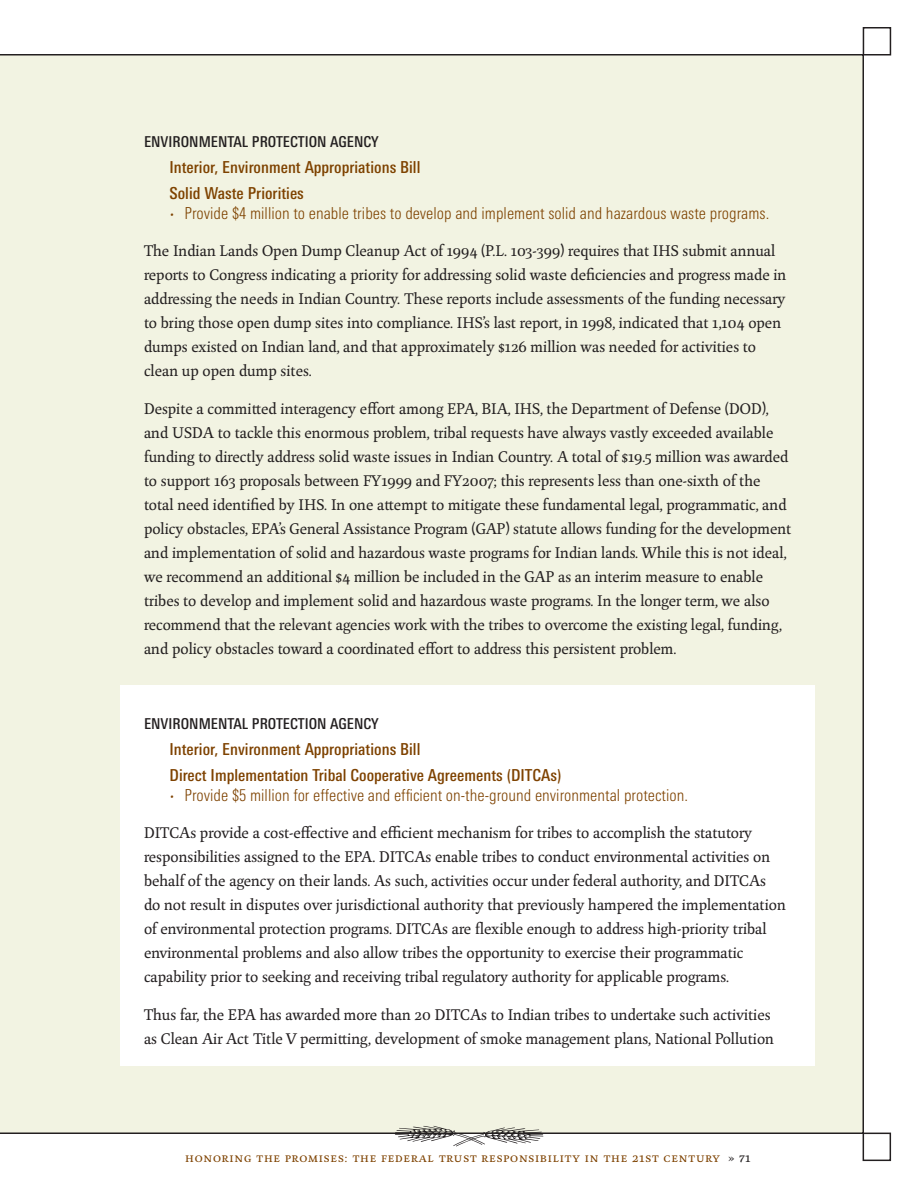
<style>
.page{position:relative;width:918px;height:1188px;background:#fff}
.page>*{position:absolute;margin:0;border:0;box-sizing:border-box;transform-origin:0 0}
.t1{font:16.5px/24px "Huronia Std";color:#231f20}
.t2{font:16.5px/24px "Huronia Std";letter-spacing:.03em;color:#231f20}
.t3{font:300 condensed 16.5px "LT Univers";color:#7e4200}
.t4{font:500 condensed 16.5px "LT Univers";color:#7e4200}
.t5{font:16.5px "Huronia Std";letter-spacing:.035em;color:#231f20}
.t6{font:500 condensed 15px "LT Univers";color:#231f20}
.t7{font:13.5px "Huronia Std";letter-spacing:.06em;color:#7e4200}
.s1{font-family:"Huronia Std";font-weight:400;font-stretch:normal}
.s2{color:#231f20}
</style>
<div class="page">
<div style="left:0;top:54px;width:864px;height:1080px;background:#f2f3e2"></div>
<div style="left:863px;top:1133px;width:28px;height:28px;border:2px solid #231f20"></div>
<div style="left:863px;top:27px;width:28px;height:29px;border:2px solid #231f20"></div>
<div style="left:120px;top:685px;width:694px;height:381px;background:#fff"></div>
<svg style="left:395px;top:1125px;width:148px;height:9px"></svg>
<p class="t6" style="left:144px;top:133px;width:10px">Environm</p>
<p class="t6" style="left:211px;top:133px;width:88px">ental Protection</p>
<p class="t6" style="left:330px;top:133px;width:33px">Agency</p>
<p class="t4" style="left:169px;top:157px;width:252px">Interior, Environment Appropriations Bill</p>
<p class="t4" style="left:169px;top:184px;width:136px">Solid Waste Priorities</p>
<p class="t3" style="left:170px;top:203px;width:601px"><span class="s1">•</span> Provide $4 million to enable tribes to develop and implement solid and hazardous waste programs.</p>
<p class="t1" style="left:144px;top:238px;width:644px">The Indian Lands Open Dump Cleanup Act of 1994 (P.L. 103-399) requires that IHS submit annual reports to Congress indicating a priority for addressing solid waste deficiencies and progress made in addressing the needs in Indian Country. These reports include assessments of the funding necessary to bring those open dump sites into compliance. IHS’s last report, in 1998, indicated that 1,104 open dumps existed on Indian land, and that approximately $126 million was needed for activities to clean up open dump sites.</p>
<p class="t5" style="left:144px;top:397px;width:597px">Despite a committed interagency effort among EPA, BIA, IHS, the Department of Defense (DOD</p>
<p class="t1" style="left:762px;top:396px;width:8px">),</p>
<p class="t1" style="left:144px;top:420px;width:40px">and USDA</p>
<p class="t1" style="left:144px;top:420px;width:649px;text-indent:74px">to tackle this enormous problem, tribal requests have always vastly exceeded available funding to directly address solid waste issues in Indian Country. A total of $19.5 million was awarded to support 163 proposals between FY1999 and FY2007; this represents less than one-sixth of the total need identified by IHS. In one attempt to mitigate these fundamental legal, programmatic, and policy obstacles, EPA’s General Assistance Program (GAP) statute allows funding for the development and implementation of solid and hazardous waste programs for Indian lands. While this is not ideal, we recommend an additional $4 million be included in the GAP as an interim measure to enable tribes to develop and implement solid and hazardous waste programs. In the longer term, we also recommend that the relevant agencies work with the tribes to overcome the existing legal, funding, and policy obstacles toward a coordinated effort to address this persistent problem.</p>
<p class="t6" style="left:144px;top:715px;width:10px">Environm</p>
<p class="t6" style="left:211px;top:715px;width:88px">ental Protection</p>
<p class="t6" style="left:330px;top:715px;width:33px">Agency</p>
<p class="t4" style="left:169px;top:739px;width:252px">Interior, Environment Appropriations Bill</p>
<p class="t4" style="left:144px;top:766px;width:13px">D</p>
<p class="t4" style="left:179px;top:766px;width:384px">irect Implementation Tribal Cooperative Agreements (DITCAs)</p>
<p class="t3" style="left:170px;top:785px;width:520px"><span class="s1">•</span> Provide $5 million for effective and efficient on-the-ground environmental protection.</p>
<p class="t2" style="left:144px;top:820px;width:643px">DITCAs provide a cost-effective and efficient mechanism for tribes to accomplish the statutory responsibilities assigned to the EPA. DITCAs enable tribes to conduct environmental activities on behalf of the agency on their lands. As such, activities occur under federal authority, and DITCAs do not result in disputes over jurisdictional authority that previously hampered the implementation of environmental protection programs. DITCAs are flexible enough to address high-priority tribal environmental problems and also allow tribes the opportunity to exercise their programmatic capability prior to seeking and receiving tribal regulatory authority for applicable programs.</p>
<p class="t2" style="left:144px;top:1002px;width:631px">Thus far, the EPA has awarded more than 20 DITCAs to Indian tribes to undertake such activities as Clean Air Act Title V permitting, development of smoke management plans, National Pollution</p>
<p class="t7" style="left:185px;top:1148px;width:567px">honoring the promises: the federal trust responsibility in the 21st century <span class="s2">» 71</span></p>
</div>
